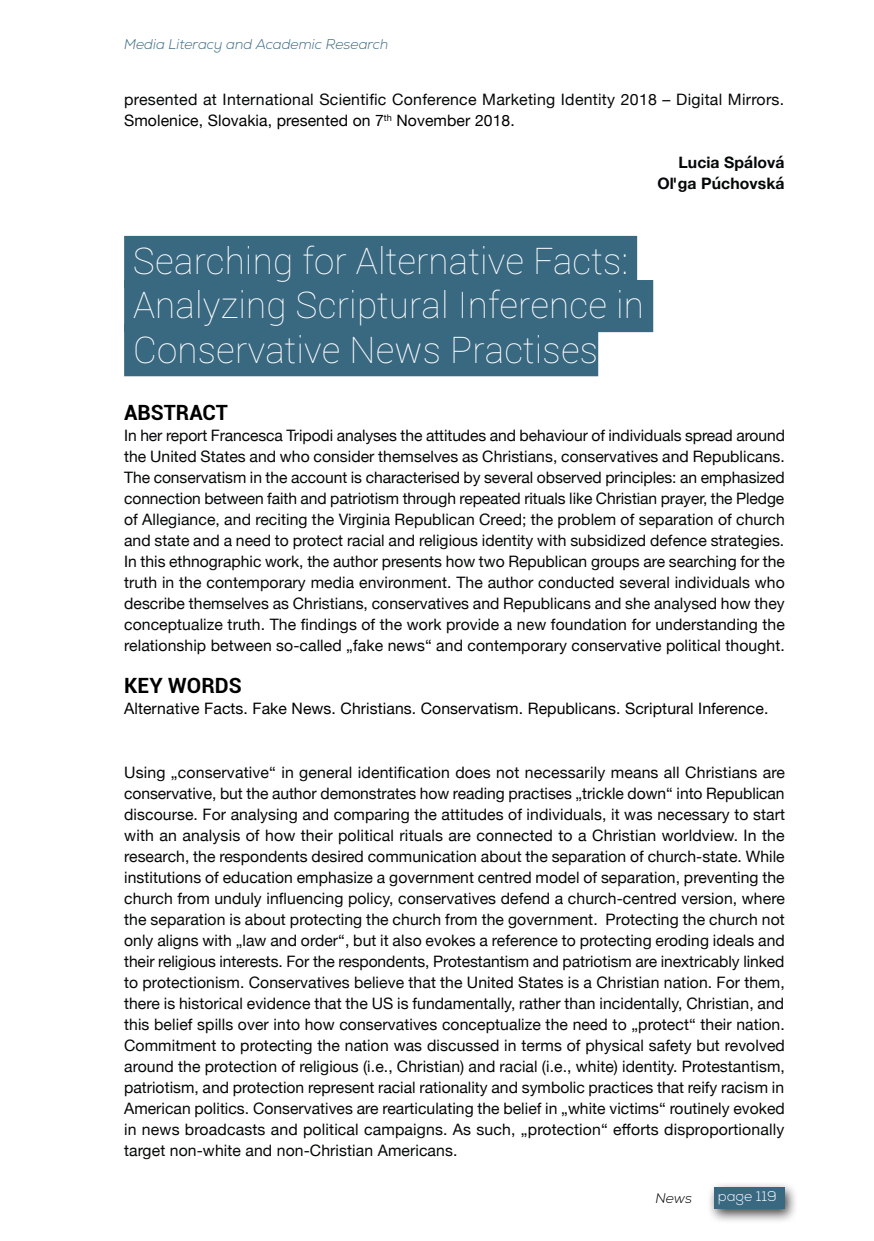
<style>
.page{position:relative;width:874px;height:1241px;background:#fff}
.page>*{position:absolute;margin:0;border:0;box-sizing:border-box;transform-origin:0 0}
.t1{font:100 36.75px/44.1px "Roboto";letter-spacing:.005em;color:#fff}
.t2{font:700 21px "Roboto";color:#000}
.t3{font:15.75px/21px "Helvetica Neue";letter-spacing:.005em;color:#050808;text-align:justify}
.t4{font:15.75px "Helvetica Neue";letter-spacing:.005em;color:#000}
.t5{font:700 15.75px/21px "Helvetica Neue";letter-spacing:.005em;color:#050808;text-align:right}
.t6{font:italic 300 14px "Nexa";color:#396881}
.t7{font:300 14px "Nexa";color:#fff}
.t8{font:italic 300 14px "Nexa";color:#000}
.s1{color:#000}
.s2{color:#050808}
</style>
<div class="page">
<div style="left:705px;top:1180px;width:92px;height:43px;background:#000;opacity:.75"></div>
<div style="left:713px;top:1186px;width:71px;height:21px;background:#396881"></div>
<div style="left:124px;top:236px;width:512px;height:52px;background:#396881"></div>
<div style="left:124px;top:280px;width:529px;height:52px;background:#396881"></div>
<div style="left:124px;top:324px;width:474px;height:52px;background:#396881"></div>
<p class="t6" style="left:124px;top:36px;width:266px">Media Literacy and Academic Research</p>
<p class="t3" style="left:124px;top:90px;width:661px">presented at International Scientific Conference Marketing Identity 2018 – Digital Mirrors.<br><span class="s1">Smolenice, Slovakia, presented on 7</span><sup>th</sup> <span class="s1">November 2018.</span></p>
<p class="t5" style="left:657px;top:152px;width:128px">Lucia Spálová<br>Oľga Púchovská</p>
<h1 class="t1" style="left:133px;top:238px;width:512px">Searching for Alternative Facts:<br>Analyzing Scriptural Inference in<br>Conservative News Practises</h1>
<h2 class="t2" style="left:124px;top:398px;width:105px">ABSTRACT</h2>
<p class="t3" style="left:124px;top:426px;width:662px">In her report Francesca Tripodi analyses the attitudes and behaviour of individuals spread around the United States and who consider themselves as Christians, conservatives and Republicans.<br>The conservatism in the account is characterised by several observed principles: an emphasized connection between faith and patriotism through repeated rituals like Christian prayer, the Pledge of Allegiance, and reciting the Virginia Republican Creed; the problem of separation of church and state and a need to protect racial and religious identity with subsidized defence strategies.<br>In this ethnographic work, the author presents how two Republican groups are searching for the truth in the contemporary media environment. The author conducted several individuals who describe themselves as Christians, conservatives and Republicans and she analysed how they conceptualize truth. The findings of the work provide a new foundation for understanding the relationship between so-called „fake news“ and contemporary conservative political thought.</p>
<h2 class="t2" style="left:124px;top:671px;width:119px">KEY WORDS</h2>
<p class="t4" style="left:124px;top:697px;width:645px">Alterna<span class="s2">t</span>ive Facts. Fake News. Christians. Conservatism. Republicans. Scriptural Inference.</p>
<p class="t3" style="left:124px;top:762px;width:662px">Using „conservative“ in general identification does not necessarily means all Christians are conservative, but the author demonstrates how reading practises „trickle down“ into Republican discourse. For analysing and comparing the attitudes of individuals, it was necessary to start with an analysis of how their political rituals are connected to a Christian worldview. In the research, the respondents desired communication about the separation of church-state. While institutions of education emphasize a government centred model of separation, preventing the church from unduly influencing policy, conservatives defend a church-centred version, where the separation is about protecting the church from the government. Protecting the church not only aligns with „law and order“, but it also evokes a reference to protecting eroding ideals and their religious interests. For the respondents, Protestantism and patriotism are inextricably linked to protectionism. Conservatives believe that the United States is a Christian nation. For them, there is historical evidence that the US is fundamentally, rather than incidentally, Christian, and this belief spills over into how conservatives conceptualize the need to „protect“ their nation.<br>Commitment to protecting the nation was discussed in terms of physical safety but revolved around the protection of religious (i.e., Christian) and racial (i.e., white) identity. Protestantism, patriotism, and protection represent racial rationality and symbolic practices that reify racism in American politics. Conservatives are rearticulating the belief in „white victims“ routinely evoked in news broadcasts and political campaigns. As such, „protection“ efforts disproportionally target non-white and non-Christian Americans.</p>
<p class="t8" style="left:655px;top:1189px;width:38px">News</p>
<p class="t7" style="left:717px;top:1187px;width:60px">page 119</p>
</div>
